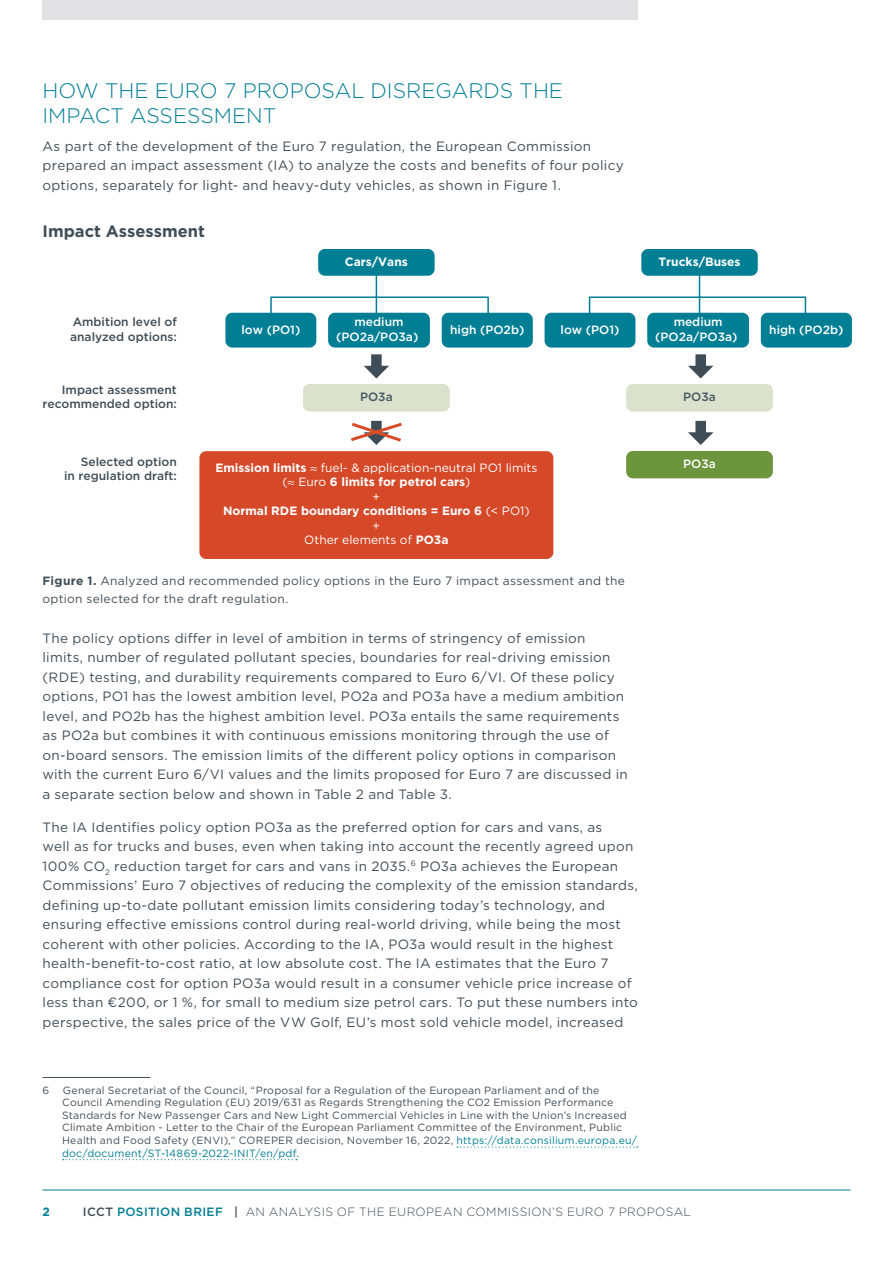
<style>
.page{position:relative;width:893px;height:1263px;background:#fff}
.page>*{position:absolute;margin:0;border:0;box-sizing:border-box;transform-origin:0 0}
.t1{font:300 21px/25.2px "Gotham";color:#007e94}
.t2{font:700 16.5px "Gotham";color:#404d56}
.t3{font:13.5px/19.5px "Gotham";letter-spacing:.02em;color:#404d56}
.t4{font:700 12px/14.4px "Gotham";color:#fff;text-align:center}
.t5{font:12px/18px "Gotham";letter-spacing:.025em;color:#404d56}
.t6{font:500 12px/14.4px "Gotham";color:#404d56;text-align:right}
.t7{font:500 12px/14.4px "Gotham";color:#fff;text-align:center}
.t8{font:300 12px "Gotham";letter-spacing:.03em;color:#404d56}
.t9{font:500 12px "Gotham";color:#455660}
.t10{font:700 12px "Gotham";color:#007e94}
.t11{font:10.5px/12.6px "Gotham";letter-spacing:.02em;color:#404d56}
.s1{font-family:"Myriad Pro";font-weight:400}
.s2{font-weight:400}
.s3{font-weight:700}
.s4{color:#007e94}
.s5{font-weight:500}
.s6{font-weight:500;color:#007e94}
</style>
<div class="page">
<div style="left:43px;top:0;width:595px;height:20px;background:#e1e0e2"></div>
<hr style="left:43px;top:1190px;width:807px;height:1px;background:#007e94">
<svg style="left:270px;top:273px;width:537px;height:43px"></svg>
<div style="left:695px;top:421px;width:11px;height:13px;background:#404d56"></div>
<svg style="left:688px;top:432px;width:25px;height:13px"></svg>
<div style="left:303px;top:384px;width:147px;height:28px;background:#dae1cc;border-radius:7px"></div>
<div style="left:626px;top:384px;width:147px;height:28px;background:#dae1cc;border-radius:7px"></div>
<div style="left:626px;top:451px;width:147px;height:27px;background:#6c953e;border-radius:7px"></div>
<div style="left:199px;top:451px;width:354px;height:108px;background:#d54929;border-radius:7px"></div>
<svg style="left:351px;top:420px;width:51px;height:25px"></svg>
<div style="left:225px;top:313px;width:91px;height:35px;background:#007e94;border-radius:7px"></div>
<div style="left:328px;top:313px;width:102px;height:35px;background:#007e94;border-radius:7px"></div>
<div style="left:442px;top:313px;width:91px;height:35px;background:#007e94;border-radius:7px"></div>
<div style="left:545px;top:313px;width:90px;height:35px;background:#007e94;border-radius:7px"></div>
<div style="left:647px;top:313px;width:102px;height:35px;background:#007e94;border-radius:7px"></div>
<div style="left:761px;top:313px;width:91px;height:35px;background:#007e94;border-radius:7px"></div>
<div style="left:371px;top:354px;width:11px;height:13px;background:#404d56"></div>
<svg style="left:364px;top:366px;width:25px;height:12px"></svg>
<div style="left:695px;top:354px;width:11px;height:13px;background:#404d56"></div>
<svg style="left:688px;top:366px;width:25px;height:12px"></svg>
<div style="left:641px;top:249px;width:117px;height:27px;background:#007e94;border-radius:7px"></div>
<div style="left:318px;top:249px;width:117px;height:27px;background:#007e94;border-radius:7px"></div>
<hr style="left:43px;top:1077px;width:108px;height:1px;background:#404d56">
<svg style="left:457px;top:1146px;width:181px;height:1px"></svg>
<svg style="left:63px;top:1159px;width:234px;height:1px"></svg>
<h1 class="t1" style="left:43px;top:77px;width:522px">HOW THE EURO 7 PROPOSAL DISREGARDS THE<br>IMPACT ASSESSMENT</h1>
<p class="t3" style="left:43px;top:136px;width:583px">As part of the development of the Euro 7 regulation, the European Commission prepared an impact assessment (IA) to analyze the costs and benefits of four policy options, separately for light- and heavy-duty vehicles, as shown in Figure 1.</p>
<p class="t2" style="left:43px;top:220px;width:164px">Impact Assessment</p>
<p class="t6" style="left:70px;top:315px;width:108px;text-align:left">Ambition level of analyzed options:</p>
<p class="t4" style="left:345px;top:254px;width:64px">Cars/Vans</p>
<p class="t4" style="left:658px;top:254px;width:84px">Trucks/Buses</p>
<p class="t7" style="left:241px;top:322px;width:60px">low (PO1)</p>
<p class="t7" style="left:336px;top:315px;width:84px">medium (PO2a/PO3a)</p>
<p class="t7" style="left:450px;top:322px;width:76px">high (PO2b)</p>
<p class="t7" style="left:561px;top:322px;width:60px">low (PO1)</p>
<p class="t7" style="left:655px;top:315px;width:84px">medium (PO2a/PO3a)</p>
<p class="t7" style="left:769px;top:322px;width:76px">high (PO2b)</p>
<p class="t6" style="left:43px;top:382px;width:136px">Impact assessment recommended option:</p>
<p class="t9" style="left:360px;top:389px;width:34px">PO3a</p>
<p class="t9" style="left:683px;top:389px;width:34px">PO3a</p>
<p class="t6" style="left:64px;top:454px;width:114px">Selected option<br>in regulation draft:</p>
<p class="t4" style="left:215px;top:460px;width:324px">Emission limits <span class="s1">≈</span> <span class="s2">fuel- &amp; application-neutral PO1 limits (</span><span class="s1">≈</span> <span class="s2">Euro</span> 6 limits for petrol cars<span class="s2">)<br>+<br></span>Normal RDE boundary conditions = Euro 6 <span class="s2">(&lt; PO1)<br>+<br>Other elements of</span> PO3a</p>
<p class="t5" style="left:43px;top:572px;width:584px"><span class="s3">Figure 1.</span> Analyzed and recommended policy options in the Euro 7 impact assessment and the option selected for the draft regulation.</p>
<p class="t3" style="left:43px;top:628px;width:587px">The policy options differ in level of ambition in terms of stringency of emission limits, number of regulated pollutant species, boundaries for real-driving emission (RDE) testing, and durability requirements compared to Euro 6/VI. Of these policy options, PO1 has the lowest ambition level, PO2a and PO3a have a medium ambition level, and PO2b has the highest ambition level. PO3a entails the same requirements as PO2a but combines it with continuous emissions monitoring through the use of on-board sensors. The emission limits of the different policy options in comparison with the current Euro 6/VI values and the limits proposed for Euro 7 are discussed in a separate section below and shown in Table 2 and Table 3.</p>
<p class="t3" style="left:43px;top:817px;width:597px">The IA Identifies policy option PO3a as the preferred option for cars and vans, as<br>well as for trucks and buses, even when taking into account the recently agreed upon 100% CO<sub>2</sub> reduction target for cars and vans in 2035.<sup>6</sup> PO3a achieves the European Commissions’ Euro 7 objectives of reducing the complexity of the emission standards, defining up-to-date pollutant emission limits considering today’s technology, and ensuring effective emissions control during real-world driving, while being the most coherent with other policies. According to the IA, PO3a would result in the highest health-benefit-to-cost ratio, at low absolute cost. The IA estimates that the Euro 7 compliance cost for option PO3a would result in a consumer vehicle price increase of less than €200, or 1 %, for small to medium size petrol cars. To put these numbers into perspective, the sales price of the VW Golf, EU’s most sold vehicle model, increased</p>
<p class="t11" style="left:43px;top:1083px;width:8px">6</p>
<p class="t11" style="left:62px;top:1083px;width:577px">General Secretariat of the Council, “Proposal for a Regulation of the European Parliament and of the Council Amending Regulation (EU) 2019/631 as Regards Strengthening the CO2 Emission Performance Standards for New Passenger Cars and New Light Commercial Vehicles in Line with the Union’s Increased Climate Ambition - Letter to the Chair of the European Parliament Committee of the Environment, Public Health and Food Safety (ENVI),” COREPER decision, November 16, 2022, <span class="s4">https://data.consilium.europa.eu/ doc/document/ST-14869-2022-INIT/en/pdf</span>.</p>
<p class="t7" style="left:683px;top:456px;width:34px">PO3a</p>
<p class="t10" style="left:43px;top:1203px;width:9px">2</p>
<p class="t8" style="left:83px;top:1204px;width:609px"><span class="s5">ICCT</span> <span class="s6">POSITION BRIEF</span> <span class="s5">|</span> AN ANALYSIS OF THE EUROPEAN COMMISSION’S EURO 7 PROPOSAL</p>
</div>
